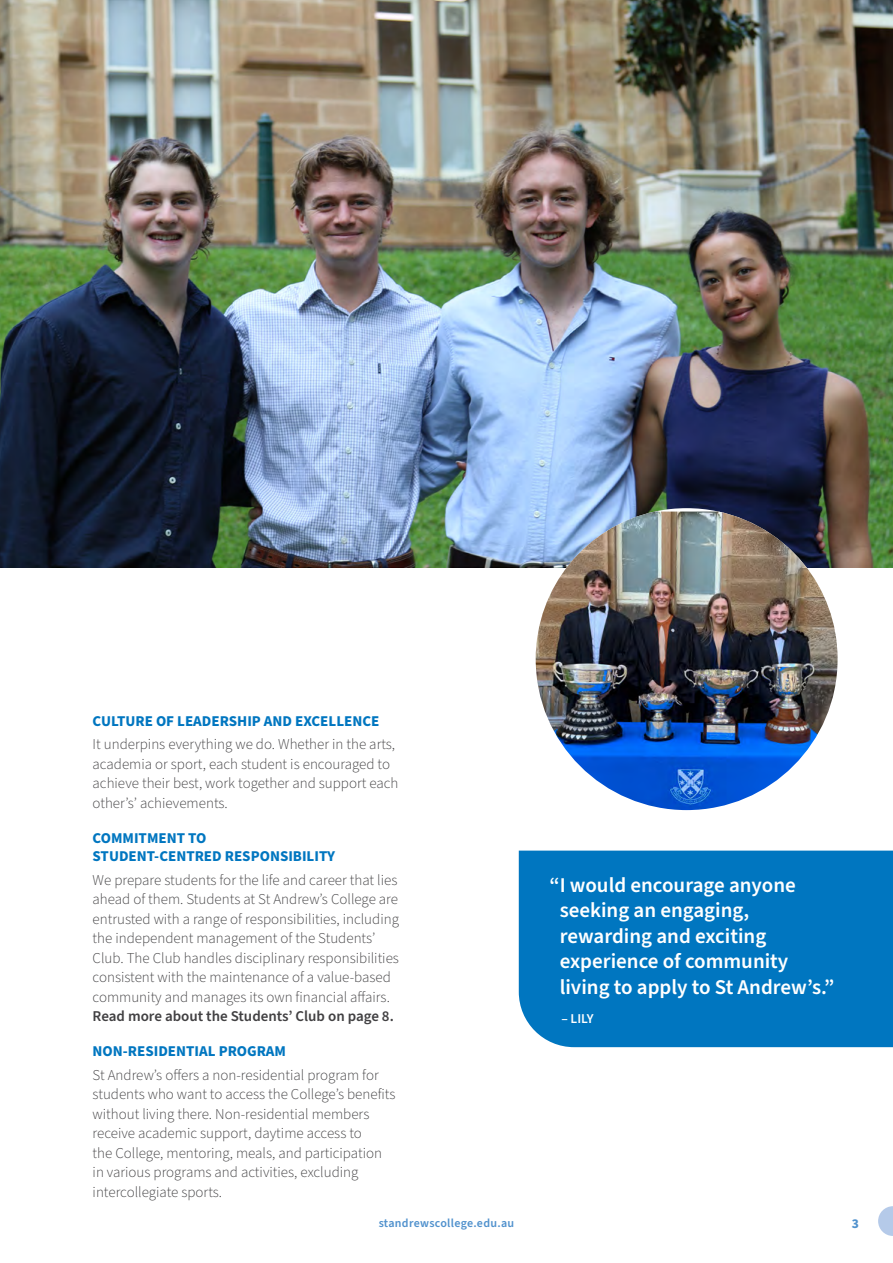
<style>
.page{position:relative;width:893px;height:1263px;background:#fff}
.page>*{position:absolute;margin:0;border:0;box-sizing:border-box;transform-origin:0 0}
.t1{font:600 21px/25.5px "Source Sans Pro";color:#fff}
.t2{font:300 15px/19.5px "Source Sans Pro";color:#414042}
.t3{font:700 15px/18px "Source Sans Pro";color:#0076c0}
.t4{font:600 15px "Source Sans Pro";color:#414042}
.t5{font:600 13.5px "Source Sans Pro";color:#fff}
.t6{font:700 13.5px "Source Sans Pro";color:#5091cd}
.t7{font:600 12px "Source Sans Pro";letter-spacing:.025em;color:#5091cd}
</style>
<div class="page">
<img style="left:0;top:0;width:893px;height:568px">
<div style="left:519px;top:851px;width:374px;height:196px;background:#0076c0"></div>
<img style="left:536px;top:512px;width:302px;height:298px">
<svg style="left:878px;top:1206px;width:14px;height:30px"></svg>
<hr style="left:892px;top:1206px;width:1px;height:30px;background:#b5cae9">
<p class="t3" style="left:93px;top:712px;width:288px">CULTURE OF LEADERSHIP AND EXCELLENCE</p>
<p class="t2" style="left:93px;top:735px;width:307px">It underpins everything we do. Whether in the arts, academia or sport, each student is encouraged to achieve their best, work together and support each other’s’ achievements.</p>
<p class="t3" style="left:93px;top:829px;width:244px">COMMITMENT TO<br>STUDENT-CENTRED RESPONSIBILITY</p>
<p class="t2" style="left:93px;top:870px;width:308px">We prepare students for the life and career that lies ahead of them. Students at St Andrew’s College are entrusted with a range of responsibilities, including the independent management of the Students’ Club. The Club handles disciplinary responsibilities consistent with the maintenance of a value-based community and manages its own financial affairs.</p>
<p class="t4" style="left:93px;top:1006px;width:303px">Read more about the Students’ Club on page 8.</p>
<p class="t3" style="left:93px;top:1042px;width:195px">NON-RESIDENTIAL PROGRAM</p>
<p class="t2" style="left:93px;top:1065px;width:304px">St Andrew’s offers a non-residential program for students who want to access the College’s benefits without living there. Non-residential members receive academic support, daytime access to<br>the College, mentoring, meals, and participation in various programs and activities, excluding intercollegiate sports.</p>
<h1 class="t1" style="left:560px;top:872px;width:276px;text-indent:-10px">“I would encourage anyone seeking an engaging, rewarding and exciting experience of community living to apply to St Andrew’s.”</h1>
<p class="t5" style="left:561px;top:1009px;width:34px">– LILY</p>
<p class="t7" style="left:379px;top:1215px;width:137px">standrewscollege.edu.au</p>
<p class="t6" style="left:852px;top:1214px;width:9px">3</p>
</div>
